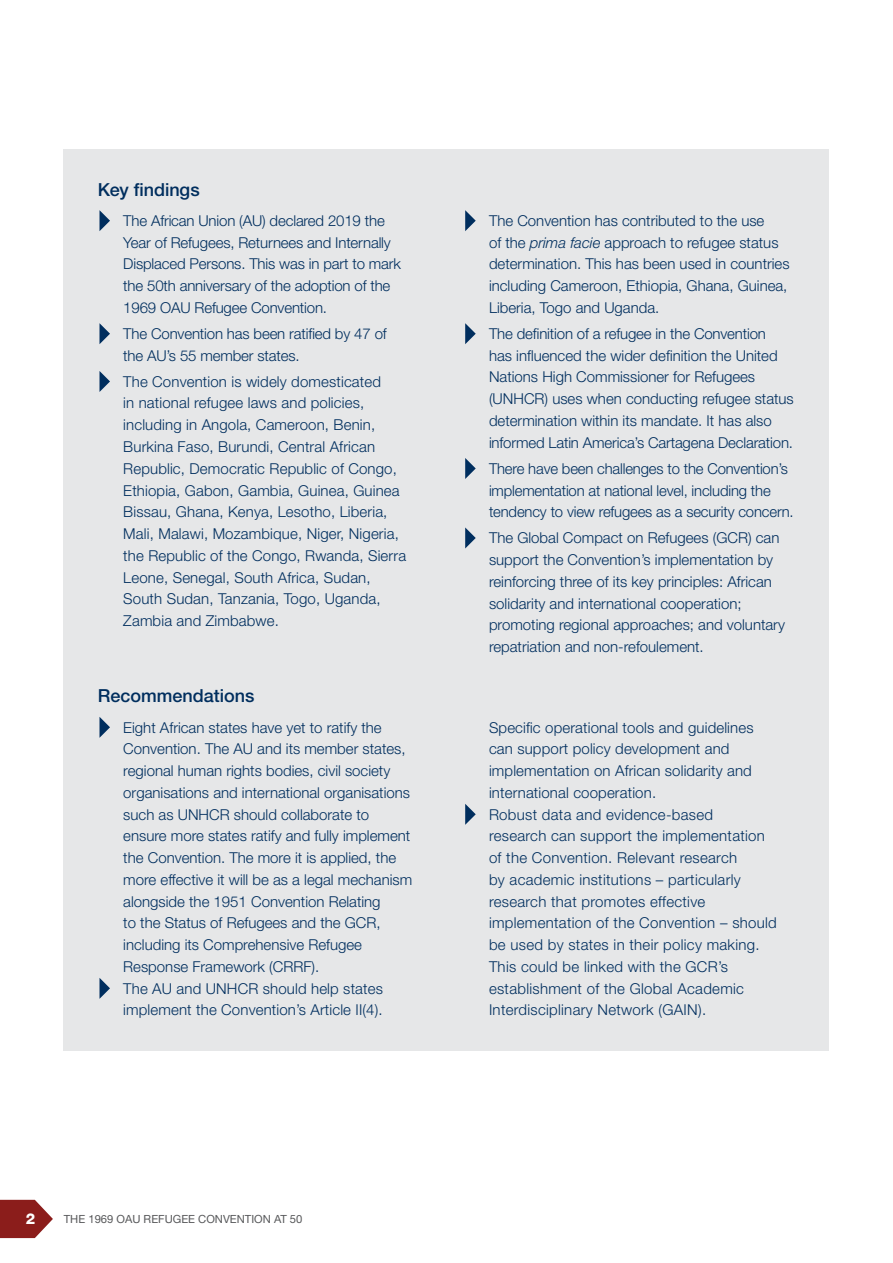
<style>
.page{position:relative;width:893px;height:1263px;background:#fff}
.page>*{position:absolute;margin:0;border:0;box-sizing:border-box;transform-origin:0 0}
.t1{font:500 18px "Helvetica Neue LT Std";color:#002e5e}
.t2{font:300 15px/21.8px "Helvetica Neue LT Std";color:#002e5e}
.t3{font:300 15px/21.8px "Helvetica Neue LT Std";letter-spacing:.02em;color:#002e5e}
.t4{font:800 15px "Helvetica Neue LT Std";color:#fff}
.t5{font:11.25px "Helvetica Neue LT Std";color:#58595b}
.s1{font-style:italic}
</style>
<div class="page">
<svg style="left:0;top:1200px;width:53px;height:38px"></svg>
<div style="left:64px;top:149px;width:765px;height:901px;background:#e6e7e8"></div>
<svg style="left:99px;top:210px;width:11px;height:21px"></svg>
<svg style="left:99px;top:323px;width:11px;height:21px"></svg>
<svg style="left:99px;top:371px;width:11px;height:21px"></svg>
<svg style="left:465px;top:210px;width:11px;height:21px"></svg>
<svg style="left:465px;top:323px;width:11px;height:21px"></svg>
<svg style="left:465px;top:458px;width:11px;height:21px"></svg>
<svg style="left:465px;top:527px;width:11px;height:21px"></svg>
<svg style="left:99px;top:717px;width:11px;height:21px"></svg>
<svg style="left:99px;top:978px;width:11px;height:21px"></svg>
<svg style="left:465px;top:804px;width:11px;height:21px"></svg>
<p class="t1" style="left:98px;top:179px;width:103px">Key findings</p>
<p class="t2" style="left:123px;top:209px;width:279px">The African Union (AU) declared 2019 the Year of Refugees, Returnees and Internally Displaced Persons. This was in part to mark the 50th anniversary of the adoption of the 1969 OAU Refugee Convention.</p>
<p class="t2" style="left:123px;top:322px;width:265px">The Convention has been ratified by 47 of the AU’s 55 member states.</p>
<p class="t2" style="left:123px;top:370px;width:284px">The Convention is widely domesticated<br>in national refugee laws and policies, including in Angola, Cameroon, Benin, Burkina Faso, Burundi, Central African Republic, Democratic Republic of Congo, Ethiopia, Gabon, Gambia, Guinea, Guinea Bissau, Ghana, Kenya, Lesotho, Liberia, Mali, Malawi, Mozambique, Niger, Nigeria, the Republic of the Congo, Rwanda, Sierra Leone, Senegal, South Africa, Sudan, South Sudan, Tanzania, Togo, Uganda, Zambia and Zimbabwe.</p>
<p class="t2" style="left:489px;top:209px;width:302px">The Convention has contributed to the use<br>of the <span class="s1">prima facie</span> approach to refugee status determination. This has been used in countries including Cameroon, Ethiopia, Ghana, Guinea, Liberia, Togo and Uganda.</p>
<p class="t2" style="left:489px;top:322px;width:306px">The definition of a refugee in the Convention<br>has influenced the wider definition the United Nations High Commissioner for Refugees (UNHCR) uses when conducting refugee status determination within its mandate. It has also informed Latin America’s Cartagena Declaration.</p>
<p class="t2" style="left:489px;top:457px;width:306px">There have been challenges to the Convention’s implementation at national level, including the tendency to view refugees as a security concern.</p>
<p class="t2" style="left:489px;top:527px;width:297px">The Global Compact on Refugees (GCR) can support the Convention’s implementation by reinforcing three of its key principles: African solidarity and international cooperation; promoting regional approaches; and voluntary repatriation and non-refoulement.</p>
<p class="t1" style="left:98px;top:685px;width:158px">Recommendations</p>
<p class="t2" style="left:123px;top:716px;width:290px">Eight African states have yet to ratify the Convention. The AU and its member states, regional human rights bodies, civil society organisations and international organisations such as UNHCR should collaborate to ensure more states ratify and fully implement the Convention. The more it is applied, the more effective it will be as a legal mechanism alongside the 1951 Convention Relating<br>to the Status of Refugees and the GCR, including its Comprehensive Refugee Response Framework (CRRF).<br>The AU and UNHCR should help states implement the Convention’s Article II(4).</p>
<p class="t3" style="left:489px;top:716px;width:289px">Specific operational tools and guidelines can support policy development and implementation on African solidarity and international cooperation.<br>Robust data and evidence-based<br>research can support the implementation of the Convention. Relevant research<br>by academic institutions – particularly research that promotes effective implementation of the Convention – should be used by states in their policy making.<br>This could be linked with the GCR’s establishment of the Global Academic Interdisciplinary Network (GAIN).</p>
<p class="t4" style="left:26px;top:1210px;width:11px">2</p>
<p class="t5" style="left:64px;top:1212px;width:240px">THE 1969 OAU REFUGEE CONVENTION AT 50</p>
</div>
